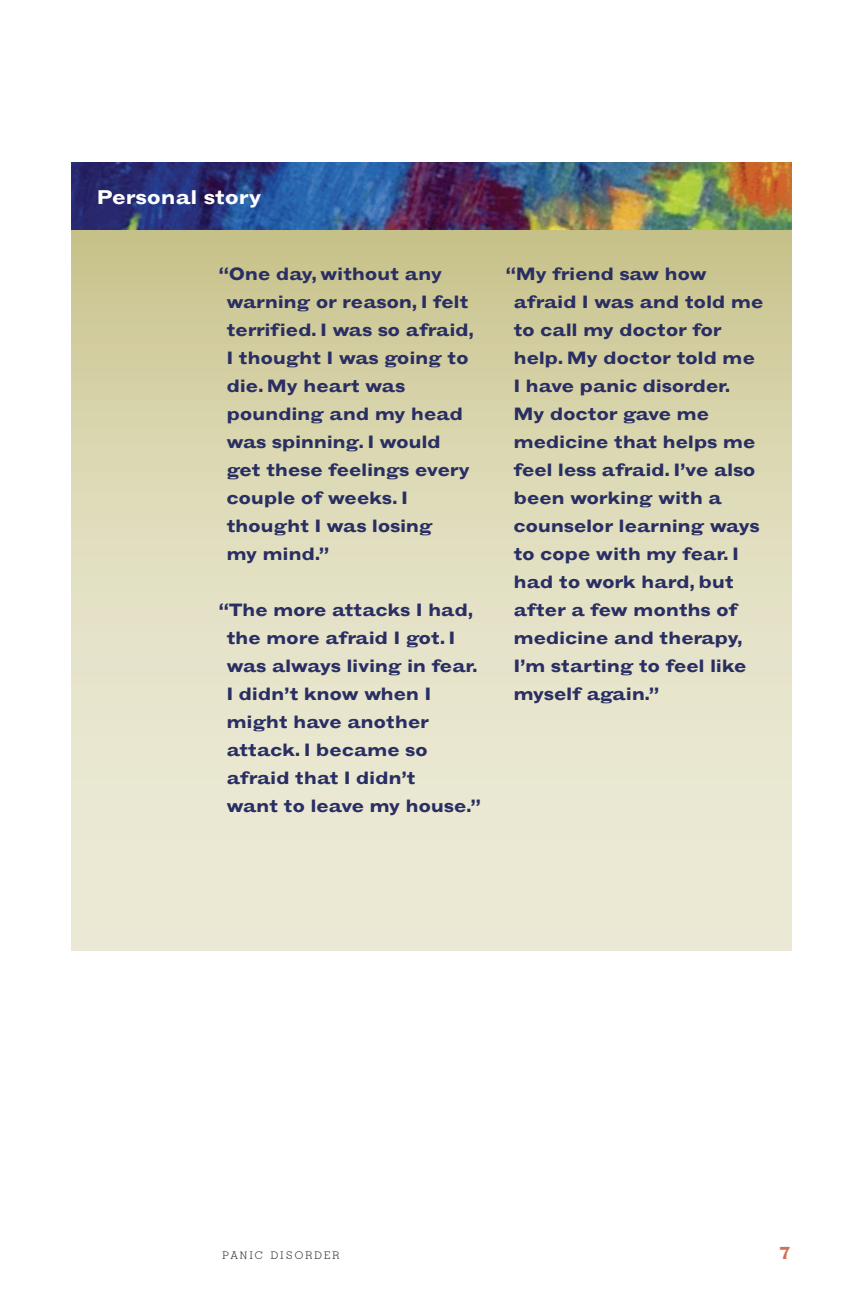
<style>
.page{position:relative;width:864px;height:1296px;background:#fff}
.page>*{position:absolute;margin:0;border:0;box-sizing:border-box;transform-origin:0 0}
.t1{font:700 expanded 20px "Grotesque";letter-spacing:-.01em;color:#fff}
.t2{font:700 expanded 18px/28px "Grotesque";letter-spacing:-.02em;color:#292e63}
.t3{font:700 expanded 18px "Grotesque";color:#d26f54}
.t4{font:300 10.4px "Geometric Slab 703 BT";letter-spacing:.205em;color:#231f20}
</style>
<div class="page">
<div style="left:71px;top:229px;width:720px;height:721px;background:linear-gradient(to bottom,#cdc996,#f2f1e2)"></div>
<img style="left:71px;top:162px;width:720px;height:67px">
<h2 class="t1" style="left:97px;top:185px;width:166px">Personal story</h2>
<p class="t2" style="left:226px;top:259px;width:249px;text-indent:-8px">“One day, without any warning or reason, I felt terrified. I was so afraid,<br>I thought I was going to die. My heart was pounding and my head was spinning. I would get these feelings every couple of weeks. I thought I was losing<br>my mind.”</p>
<p class="t2" style="left:226px;top:596px;width:256px;text-indent:-8px">“The more attacks I had, the more afraid I got. I was always living in fear.<br>I didn’t know when I might have another attack. I became so afraid that I didn’t<br>want to leave my house.”</p>
<p class="t2" style="left:513px;top:260px;width:252px;text-indent:-8px">“My friend saw how afraid I was and told me to call my doctor for help. My doctor told me<br>I have panic disorder.<br>My doctor gave me medicine that helps me feel less afraid. I’ve also been working with a counselor learning ways to cope with my fear. I had to work hard, but after a few months of medicine and therapy,<br>I’m starting to feel like myself again.”</p>
<p class="t4" style="left:223px;top:1249px;width:118px">PANIC DISORDER</p>
<p class="t3" style="left:779px;top:1242px;width:15px">7</p>
</div>
